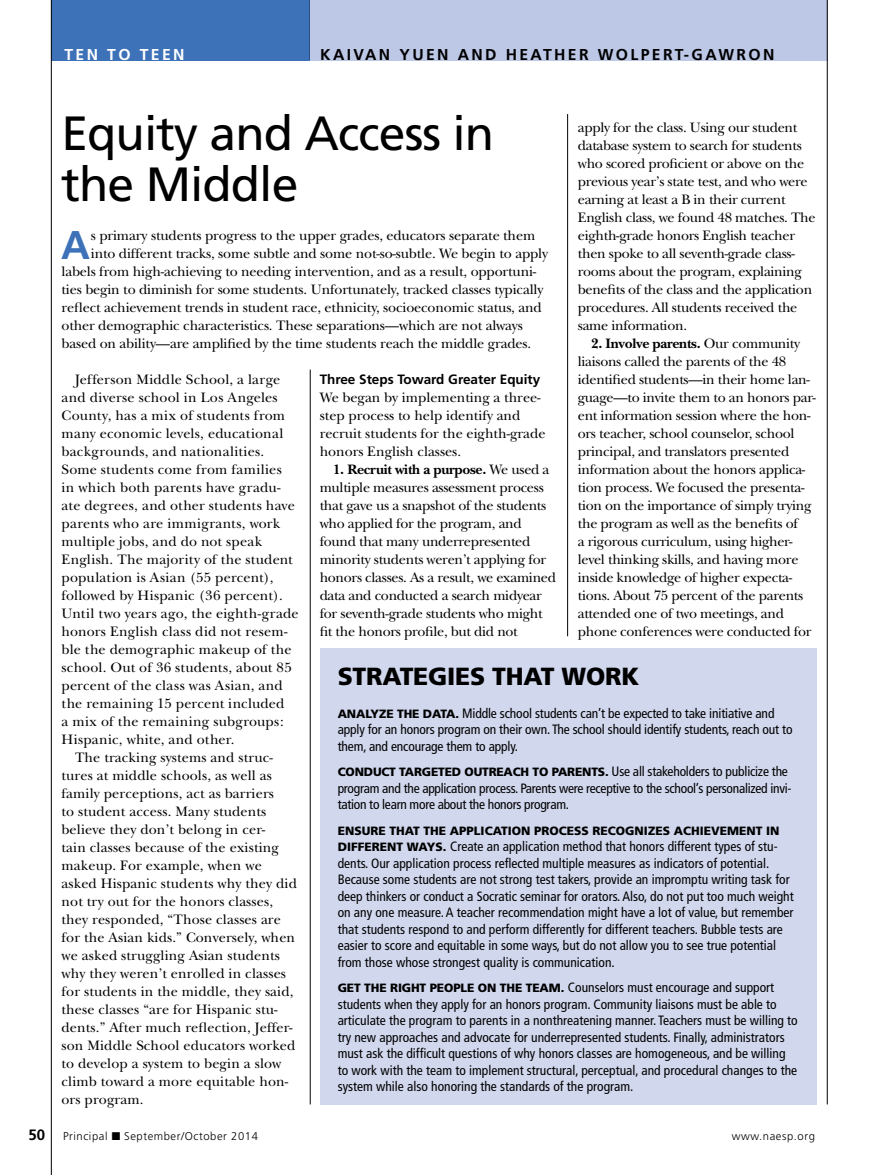
<style>
.page{position:relative;width:878px;height:1175px;background:#fff}
.page>*{position:absolute;margin:0;border:0;box-sizing:border-box;transform-origin:0 0}
.t1{font:48px/51px "Frutiger";letter-spacing:-.02em;color:#000}
.t2{font:700 40.05px "Frutiger";color:#3d71b8}
.t3{font:900 24.75px "Frutiger";letter-spacing:-.01em;color:#000}
.t4{font:700 15.75px "Frutiger";letter-spacing:.15em;color:#000}
.t5{font:700 15.75px "Frutiger";color:#fff}
.t6{font:14.25px/18px "New Baskerville";letter-spacing:-.01em;color:#000}
.t7{font:14.25px "New Baskerville";letter-spacing:.01em;color:#000}
.t8{font:14.25px "New Baskerville";letter-spacing:.02em;color:#000}
.t9{font:14.25px "New Baskerville";letter-spacing:.015em;color:#000}
.t10{font:condensed 13.5px/16.5px "Frutiger";color:#000}
.t11{font:condensed 13.5px/16.5px "Frutiger";letter-spacing:-.02em;color:#000}
.t12{font:700 13.5px "Frutiger";color:#000}
.t13{font:900 12px "Frutiger";color:#000}
.t14{font:300 11.25px "Frutiger";letter-spacing:.05em;color:#000}
.s1{font-weight:700}
.s2{font-weight:900;font-stretch:normal;font-size:12px}
.s3{font-weight:400;font-stretch:condensed;font-size:13.5px}
.s4{font-weight:700;font-size:15px}
</style>
<div class="page">
<div style="left:51px;top:0;width:259px;height:60px;background:#3d71b8"></div>
<hr style="left:51px;top:0;width:1px;height:1174px;background:#000">
<div style="left:310px;top:0;width:517px;height:60px;background:#bdc7e6"></div>
<div style="left:320px;top:648px;width:496px;height:456px;background:#d1d7ed"></div>
<hr style="left:567px;top:114px;width:1px;height:522px;background:#000">
<hr style="left:310px;top:369px;width:1px;height:735px;background:#000">
<hr style="left:827px;top:0;width:1px;height:1104px;background:#000">
<p class="t5" style="left:64px;top:45px;width:121px">TEN TO TEE N</p>
<p class="t4" style="left:320px;top:45px;width:212px">KA IVA N YUE N A ND HEATHE</p>
<p class="t4" style="left:579px;top:45px;width:197px">R WOLPERT-GAWRON</p>
<p class="t1" style="left:62px;top:108px;width:434px">Equity and Access in the Middle</p>
<p class="t6" style="left:578px;top:118px;width:239px">apply for the class. Using our student database system to search for students who scored proficient or above on the previous year’s state test, and who were earning at least a B in their current English class, we found 48 matches. The eighth-grade honors English teacher then spoke to all seventh-grade class&shy;rooms about the program, explaining benefits of the class and the application procedures. All students received the same information.</p>
<p class="t6" style="left:578px;top:334px;width:239px;text-indent:13px"><span class="s1">2. Involve parents.</span> Our community liaisons called the parents of the 48 identified students—in their home lan&shy;guage—to invite them to an honors par&shy;ent information session where the hon&shy;ors teacher, school counselor, school principal, and translators presented information about the honors applica&shy;tion process. We focused the presenta&shy;tion on the importance of simply trying the program as well as the benefits of<br>a rigorous curriculum, using higher&shy;level thinking skills, and having more inside knowledge of higher expecta&shy;tions. About 75 percent of the parents attended one of two meetings, and phone conferences were conducted for</p>
<p class="t2" style="left:61px;top:221px;width:30px">A</p>
<p class="t6" style="left:91px;top:226px;width:446px">s primary students progress to the upper grades, educators separate them</p>
<p class="t6" style="left:91px;top:244px;width:459px">into different tracks, some subtle and some not-so-subtle. We begin to apply</p>
<p class="t6" style="left:62px;top:262px;width:476px">labels from high-achieving to needing intervention, and as a result, opportuni-</p>
<p class="t6" style="left:62px;top:280px;width:483px">ties begin to diminish for some students. Unfortunately, tracked classes typically</p>
<p class="t6" style="left:62px;top:298px;width:482px">reflect achievement trends in student race, ethnicity, socioeconomic status, and</p>
<p class="t6" style="left:62px;top:316px;width:463px">other demographic characteristics. These separations—which are not always</p>
<p class="t6" style="left:62px;top:334px;width:471px">based on ability—are amplified by the time students reach the middle grades.</p>
<p class="t12" style="left:320px;top:371px;width:222px">THREE STEPS TOWARD GREATER EQUITY</p>
<p class="t6" style="left:320px;top:388px;width:227px">We began by implementing a three&shy;step process to help identify and recruit students for the eighth-grade honors English classes.</p>
<p class="t6" style="left:320px;top:460px;width:238px;text-indent:13px"><span class="s1">1. Recruit with a purpose.</span> We used a multiple measures assessment process that gave us a snapshot of the students who applied for the program, and found that many underrepresented minority students weren’t applying for honors classes. As a result, we examined data and conducted a search midyear for seventh-grade students who might fit the honors profile, but did not</p>
<p class="t9" style="left:75px;top:371px;width:207px">Jefferson Middle School, a large</p>
<p class="t8" style="left:62px;top:389px;width:217px">and diverse school in Los Angeles</p>
<p class="t9" style="left:62px;top:407px;width:225px">County, has a mix of students from</p>
<p class="t7" style="left:62px;top:425px;width:223px">many economic levels, educational</p>
<p class="t8" style="left:62px;top:443px;width:204px">backgrounds, and nationalities.</p>
<p class="t7" style="left:62px;top:461px;width:222px">Some students come from families</p>
<p class="t8" style="left:62px;top:479px;width:220px">in which both parents have gradu-</p>
<p class="t7" style="left:62px;top:497px;width:235px">ate degrees, and other students have</p>
<p class="t9" style="left:62px;top:515px;width:220px">parents who are immigrants, work</p>
<p class="t7" style="left:62px;top:533px;width:202px">multiple jobs, and do not speak</p>
<p class="t7" style="left:62px;top:551px;width:233px">English. The majority of the student</p>
<p class="t7" style="left:62px;top:569px;width:213px">population is Asian (55 percent),</p>
<p class="t7" style="left:62px;top:587px;width:223px">followed by Hispanic (36 percent).</p>
<p class="t9" style="left:62px;top:605px;width:238px">Until two years ago, the eighth-grade</p>
<p class="t7" style="left:62px;top:623px;width:227px">honors English class did not resem-</p>
<p class="t7" style="left:62px;top:641px;width:231px">ble the demographic makeup of the</p>
<p class="t7" style="left:62px;top:659px;width:232px">school. Out of 36 students, about 85</p>
<p class="t8" style="left:62px;top:677px;width:223px">percent of the class was Asian, and</p>
<p class="t7" style="left:62px;top:695px;width:224px">the remaining 15 percent included</p>
<p class="t8" style="left:62px;top:713px;width:224px">a mix of the remaining subgroups:</p>
<p class="t8" style="left:62px;top:731px;width:174px">Hispanic, white, and other.</p>
<p class="t7" style="left:75px;top:749px;width:199px">The tracking systems and struc-</p>
<p class="t7" style="left:62px;top:767px;width:212px">tures at middle schools, as well as</p>
<p class="t7" style="left:62px;top:785px;width:214px">family perceptions, act as barriers</p>
<p class="t7" style="left:62px;top:803px;width:206px">to student access. Many students</p>
<p class="t7" style="left:62px;top:821px;width:205px">believe they don’t belong in cer-</p>
<p class="t7" style="left:62px;top:839px;width:219px">tain classes because of the existing</p>
<p class="t7" style="left:62px;top:857px;width:202px">makeup. For example, when we</p>
<p class="t7" style="left:62px;top:875px;width:237px">asked Hispanic students why they did</p>
<p class="t7" style="left:62px;top:893px;width:213px">not try out for the honors classes,</p>
<p class="t7" style="left:62px;top:911px;width:221px">they responded, “Those classes are</p>
<p class="t7" style="left:62px;top:929px;width:235px">for the Asian kids.” Conversely, when</p>
<p class="t7" style="left:62px;top:947px;width:220px">we asked struggling Asian students</p>
<p class="t7" style="left:62px;top:965px;width:226px">why they weren’t enrolled in classes</p>
<p class="t7" style="left:62px;top:983px;width:233px">for students in the middle, they said,</p>
<p class="t7" style="left:62px;top:1001px;width:217px">these classes “are for Hispanic stu-</p>
<p class="t7" style="left:62px;top:1019px;width:233px">dents.” After much reflection, Jeffer-</p>
<p class="t7" style="left:62px;top:1037px;width:235px">son Middle School educators worked</p>
<p class="t7" style="left:62px;top:1055px;width:221px">to develop a system to begin a slow</p>
<p class="t7" style="left:62px;top:1073px;width:228px">climb toward a more equitable hon-</p>
<p class="t7" style="left:62px;top:1091px;width:83px">ors program.</p>
<p class="t3" style="left:338px;top:661px;width:303px">STRATEGIES THAT WORK</p>
<p class="t10" style="left:338px;top:704px;width:456px"><span class="s2">ANALYZE THE DATA.</span> Middle school students can’t be expected to take initiative and apply for an honors program on their own. The school should identify students, reach out to them, and encourage them to apply.</p>
<p class="t13" style="left:338px;top:764px;width:452px">CONDUCT TARGETED OUTREACH TO PARENTS. <span class="s3">Use all stakeholders to publicize the</span></p>
<p class="t11" style="left:337px;top:779px;width:455px">program and the application process. Parents were receptive to the school’s personalized invi&shy;tation to learn more about the honors program.</p>
<p class="t13" style="left:338px;top:823px;width:443px">ENSURE THAT THE APPLICATION PROCESS RECOGNIZES ACHIEVEMENT IN</p>
<p class="t10" style="left:338px;top:838px;width:457px"><span class="s2">DIFFERENT WAYS.</span> Create an application method that honors different types of stu&shy;dents. Our application process reflected multiple measures as indicators of potential.<br>Because some students are not strong test takers, provide an impromptu writing task for deep thinkers or conduct a Socratic seminar for orators. Also, do not put too much weight on any one measure. A teacher recommendation might have a lot of value, but remember that students respond to and perform differently for different teachers. Bubble tests are easier to score and equitable in some ways, but do not allow you to see true potential from those whose strongest quality is communication.</p>
<p class="t10" style="left:338px;top:979px;width:461px"><span class="s2">GET THE RIGHT PEOPLE ON THE TEAM.</span> Counselors must encourage and support students when they apply for an honors program. Community liaisons must be able to articulate the program to parents in a nonthreatening manner. Teachers must be willing to try new approaches and advocate for underrepresented students. Finally, administrators must ask the difficult questions of why honors classes are homogeneous, and be willing to work with the team to implement structural, perceptual, and procedural changes to the system while also honoring the standards of the program.</p>
<p class="t14" style="left:28px;top:1130px;width:231px"><span class="s4">50</span> Principal ■ September/October 2014</p>
<p class="t14" style="left:731px;top:1130px;width:85px">www.naesp.org</p>
</div>
